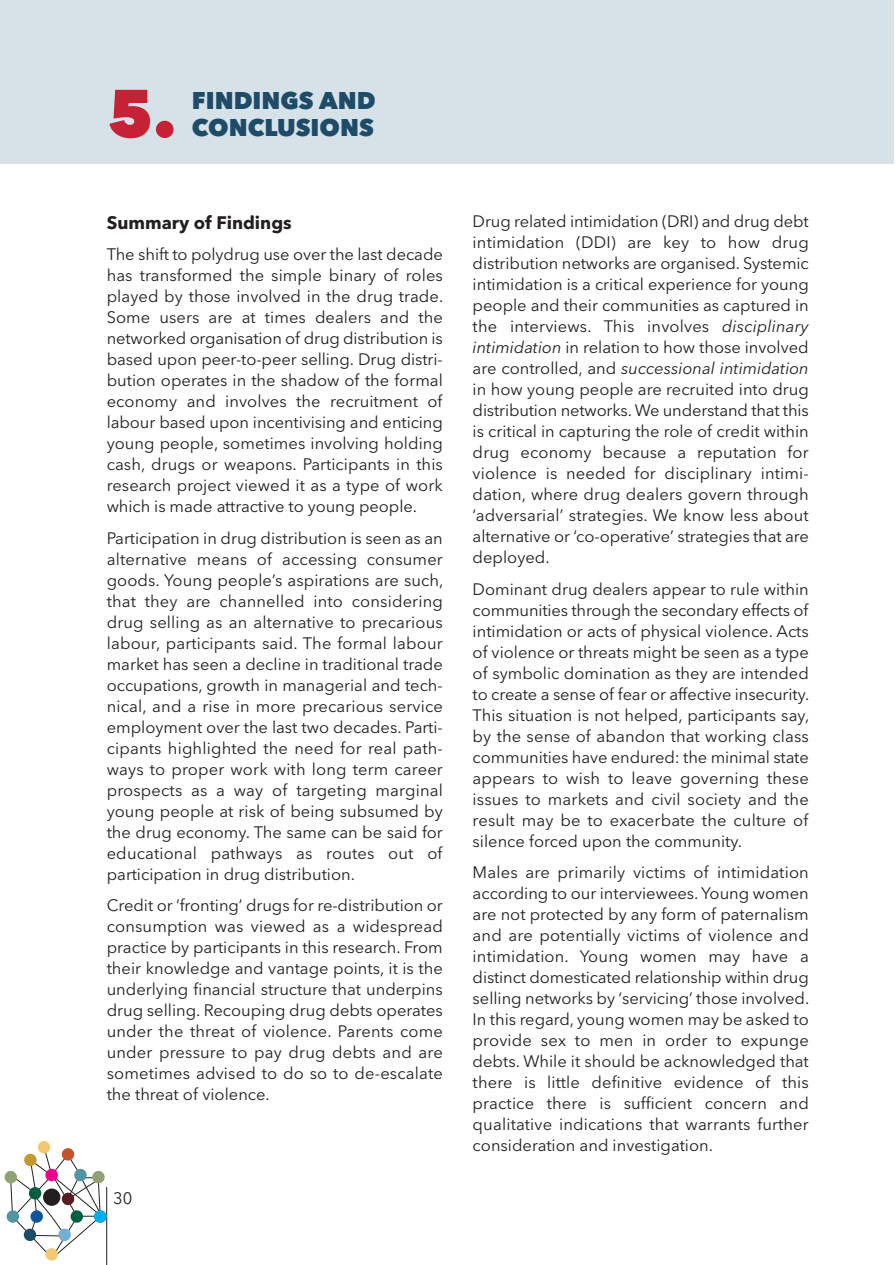
<style>
.page{position:relative;width:895px;height:1265px;background:#fff}
.page>*{position:absolute;margin:0;border:0;box-sizing:border-box;transform-origin:0 0}
.t1{font:800 66.6px "Avenir Next";color:#c52235}
.t2{font:800 24px/27px "Avenir Next";color:#1e4c68}
.t3{font:700 18px "Avenir Next";color:#231f20}
.t4{font:16.5px/21px "Avenir Next";color:#231f20;text-align:justify}
.s1{font-style:italic}
</style>
<div class="page">
<hr style="left:106px;top:1187px;width:1px;height:78px;background:#231f20">
<div style="left:45px;top:1248px;width:13px;height:12px;background:#f2c970;border-radius:50%"></div>
<svg style="left:7px;top:1210px;width:12px;height:13px"></svg>
<div style="left:5px;top:1171px;width:12px;height:12px;background:#91a275;border-radius:50%"></div>
<svg style="left:94px;top:1210px;width:12px;height:13px"></svg>
<div style="left:38px;top:1141px;width:12px;height:12px;background:#f2c970;border-radius:50%"></div>
<svg style="left:9px;top:1146px;width:94px;height:113px"></svg>
<div style="left:62px;top:1148px;width:12px;height:12px;background:#c4542d;border-radius:50%"></div>
<div style="left:74px;top:1169px;width:13px;height:12px;background:#5194a4;border-radius:50%"></div>
<div style="left:92px;top:1171px;width:13px;height:12px;background:#91a275;border-radius:50%"></div>
<div style="left:0;top:0;width:893px;height:164px;background:#d7e2e8"></div>
<h1 class="t1" style="left:107px;top:72px;width:71px">5.</h1>
<h2 class="t2" style="left:192px;top:87px;width:185px">FINDINGS AND<br>CONCLUSIONS</h2>
<p class="t3" style="left:107px;top:207px;width:186px">Summary of Findings</p>
<p class="t4" style="left:107px;top:243px;width:338px">The shift to polydrug use over the last decade has transformed the simple binary of roles played by those involved in the drug trade.<br>Some users are at times dealers and the networked organisation of drug distribution is based upon peer-to-peer selling. Drug distri&shy;bution operates in the shadow of the formal economy and involves the recruitment of labour based upon incentivising and enticing young people, sometimes involving holding cash, drugs or weapons. Participants in this research project viewed it as a type of work which is made attractive to young people.</p>
<p class="t4" style="left:107px;top:527px;width:338px">Participation in drug distribution is seen as an alternative means of accessing consumer goods. Young people’s aspirations are such, that they are channelled into considering drug selling as an alternative to precarious labour, participants said. The formal labour market has seen a decline in traditional trade occupations, growth in managerial and tech&shy;nical, and a rise in more precarious service employment over the last two decades. Parti&shy;cipants highlighted the need for real path&shy;ways to proper work with long term career prospects as a way of targeting marginal young people at risk of being subsumed by the drug economy. The same can be said for educational pathways as routes out of participation in drug distribution.</p>
<p class="t4" style="left:107px;top:894px;width:337px">Credit or ‘fronting’ drugs for re-distribution or consumption was viewed as a widespread practice by participants in this research. From their knowledge and vantage points, it is the underlying financial structure that underpins drug selling. Recouping drug debts operates under the threat of violence. Parents come under pressure to pay drug debts and are sometimes advised to do so to de-escalate the threat of violence.</p>
<p class="t4" style="left:113px;top:1187px;width:21px">30</p>
<p class="t4" style="left:472px;top:210px;width:337px">Drug related intimidation (DRI) and drug debt intimidation (DDI) are key to how drug distribution networks are organised. Systemic intimidation is a critical experience for young people and their communities as captured in the interviews. This involves <span class="s1">disciplinary intimidation</span> in relation to how those involved are controlled, and <span class="s1">successional intimidation </span>in how young people are recruited into drug distribution networks. We understand that this is critical in capturing the role of credit within drug economy because a reputation for violence is needed for disciplinary intimi&shy;dation, where drug dealers govern through ‘adversarial’ strategies. We know less about alternative or ‘co-operative’ strategies that are deployed.</p>
<p class="t4" style="left:472px;top:578px;width:338px">Dominant drug dealers appear to rule within communities through the secondary effects of intimidation or acts of physical violence. Acts of violence or threats might be seen as a type of symbolic domination as they are intended to create a sense of fear or affective insecurity.<br>This situation is not helped, participants say, by the sense of abandon that working class communities have endured: the minimal state appears to wish to leave governing these issues to markets and civil society and the result may be to exacerbate the culture of silence forced upon the community.</p>
<p class="t4" style="left:472px;top:861px;width:338px">Males are primarily victims of intimidation according to our interviewees. Young women are not protected by any form of paternalism and are potentially victims of violence and intimidation. Young women may have a distinct domesticated relationship within drug selling networks by ‘servicing’ those involved.<br>In this regard, young women may be asked to provide sex to men in order to expunge debts. While it should be acknowledged that there is little definitive evidence of this practice there is sufficient concern and qualitative indications that warrants further consideration and investigation.</p>
</div>
